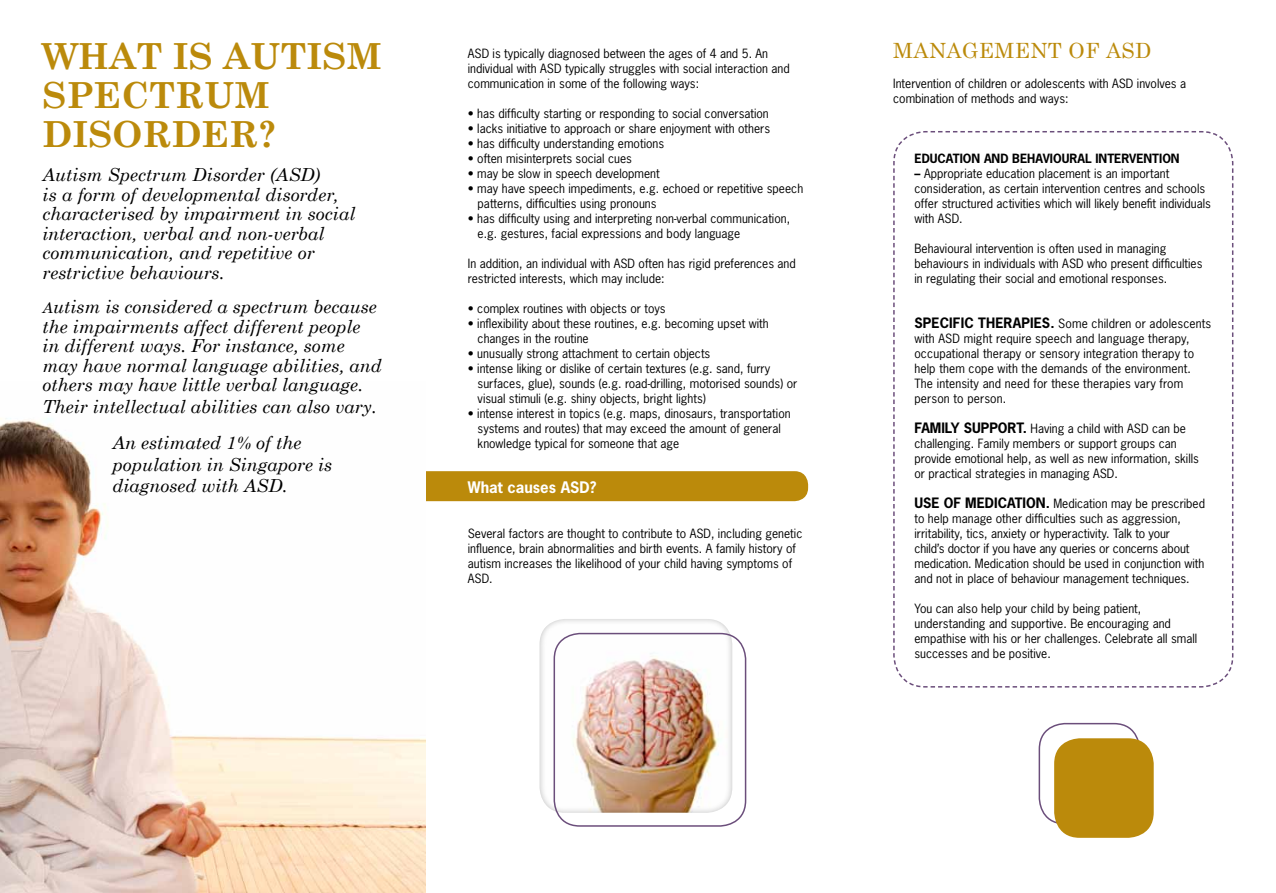
<style>
.page{position:relative;width:1276px;height:893px;background:#fff}
.page>*{position:absolute;margin:0;border:0;box-sizing:border-box;transform-origin:0 0}
.t1{font:700 36px/39px "Century Schoolbook";color:#bb8a0b}
.t2{font:21px "Century Schoolbook";letter-spacing:.02em;color:#bb8a0b}
.t3{font:italic 18px/19.5px "Century Schoolbook";color:#000}
.t4{font:700 15px "News Gothic Std";color:#fff}
.t5{font:700 13.5px "News Gothic Std";letter-spacing:.005em;color:#000}
.t6{font:12px/15px "News Gothic Std";color:#000}
.t7{font:700 12px "News Gothic Std";color:#000}
.s1{font-size:15px}
.s2{font-weight:700}
.s3{font-weight:700;font-size:13.5px}
</style>
<div class="page">
<div style="left:426px;top:471px;width:382px;height:30px;background:#bb8a0b"></div>
<img style="left:0;top:418px;width:425px;height:475px">
<svg style="left:893px;top:131px;width:341px;height:557px"></svg>
<div style="left:539px;top:618px;width:194px;height:195px;background:#000;opacity:.3"></div>
<div style="left:553px;top:633px;width:193px;height:194px;border:2px solid #6b4e7b;border-radius:26px"></div>
<div style="left:1038px;top:723px;width:102px;height:101px;border:2px solid #6b4e7b;border-radius:26px"></div>
<div style="left:1054px;top:738px;width:99px;height:100px;background:#bb8a0b;border-radius:26px"></div>
<h1 class="t1" style="left:43px;top:35px;width:341px">WHAT IS AUTISM<br>SPECTRUM<br>DISORDER?</h1>
<h3 class="t3" style="left:43px;top:164px;width:314px">Autism Spectrum Disorder (ASD)<br>is a form of developmental disorder, characterised by impairment in social interaction, verbal and non-verbal communication, and repetitive or restrictive behaviours.</h3>
<h3 class="t3" style="left:43px;top:296px;width:341px"><span class="s1">A</span>utism is considered a spectrum because the impairments affect different people in different ways. For instance, some may have normal language abilities, and others may have little verbal language.</h3>
<h3 class="t3" style="left:43px;top:387px;width:336px;line-height:36.6px;text-align:center">Their intellectual abilities can also vary.<br>An estimated 1% of the</h3>
<h3 class="t3" style="left:113px;top:453px;width:221px;line-height:21.6px">population in Singapore is diagnosed with ASD.</h3>
<p class="t6" style="left:468px;top:45px;width:323px">ASD is typically diagnosed between the ages of 4 and 5. An individual with ASD typically struggles with social interaction and communication in some of the following ways:</p>
<p class="t6" style="left:468px;top:105px;width:302px">• has difficulty starting or responding to social conversation</p>
<p class="t6" style="left:468px;top:120px;width:304px">• lacks initiative to approach or share enjoyment with others</p>
<p class="t6" style="left:468px;top:135px;width:198px">• has difficulty understanding emotions</p>
<p class="t6" style="left:468px;top:150px;width:166px">• often misinterprets social cues</p>
<p class="t6" style="left:468px;top:165px;width:193px">• may be slow in speech development</p>
<p class="t6" style="left:477px;top:180px;width:327px;text-indent:-10px">• may have speech impediments, e.g. echoed or repetitive speech patterns, difficulties using pronouns</p>
<p class="t6" style="left:477px;top:210px;width:314px;text-indent:-10px">• has difficulty using and interpreting non-verbal communication, e.g. gestures, facial expressions and body language</p>
<p class="t6" style="left:468px;top:255px;width:329px">In addition, an individual with ASD often has rigid preferences and restricted interests, which may include:</p>
<p class="t6" style="left:468px;top:300px;width:199px">• complex routines with objects or toys</p>
<p class="t6" style="left:477px;top:315px;width:293px;text-indent:-10px">• inflexibility about these routines, e.g. becoming upset with changes in the routine</p>
<p class="t6" style="left:468px;top:345px;width:244px">• unusually strong attachment to certain objects</p>
<p class="t6" style="left:477px;top:360px;width:321px;text-indent:-10px">• intense liking or dislike of certain textures (e.g. sand, furry surfaces, glue), sounds (e.g. road-drilling, motorised sounds) or visual stimuli (e.g. shiny objects, bright lights)</p>
<p class="t6" style="left:477px;top:405px;width:314px;text-indent:-10px">• intense interest in topics (e.g. maps, dinosaurs, transportation systems and routes) that may exceed the amount of general knowledge typical for someone that age</p>
<p class="t4" style="left:468px;top:477px;width:130px">WHAT CAUSES ASD?</p>
<p class="t6" style="left:468px;top:525px;width:336px">Several factors are thought to contribute to ASD, including genetic influence, brain abnormalities and birth events. A family history of autism increases the likelihood of your child having symptoms of ASD.</p>
<h2 class="t2" style="left:893px;top:33px;width:260px">MANAGEMENT OF ASD</h2>
<p class="t6" style="left:893px;top:75px;width:294px">Intervention of children or adolescents with ASD involves a combination of methods and ways:</p>
<p class="t7" style="left:914px;top:150px;width:267px">EDUCATION AND BEHAVIOURAL INTERVENTION</p>
<p class="t6" style="left:914px;top:165px;width:298px"><span class="s2">–</span> Appropriate education placement is an important consideration, as certain intervention centres and schools offer structured activities which will likely benefit individuals with ASD.</p>
<p class="t6" style="left:914px;top:240px;width:289px">Behavioural intervention is often used in managing behaviours in individuals with ASD who present difficulties in regulating their social and emotional responses.</p>
<p class="t5" style="left:914px;top:313px;width:17px">SPECI</p>
<p class="t5" style="left:953px;top:313px;width:35px">FIC THERAPIES</p>
<p class="t6" style="left:914px;top:315px;width:298px;text-indent:136px"><span class="s3">.</span> Some children or adolescents with ASD might require speech and language therapy, occupational therapy or sensory integration therapy to help them cope with the demands of the environment.<br>The intensity and need for these therapies vary from person to person.</p>
<p class="t5" style="left:914px;top:418px;width:59px">FAMILY SUPPORT</p>
<p class="t6" style="left:914px;top:420px;width:286px;text-indent:108px"><span class="s3">.</span> Having a child with ASD can be challenging. Family members or support groups can provide emotional help, as well as new information, skills or practical strategies in managing ASD.</p>
<p class="t5" style="left:914px;top:493px;width:71px">USE OF MEDICATION</p>
<p class="t6" style="left:914px;top:495px;width:292px;text-indent:131px"><span class="s3">.</span> Medication may be prescribed to help manage other difficulties such as aggression, irritability, tics, anxiety or hyperactivity. Talk to your<br>child’s doctor if you have any queries or concerns about medication. Medication should be used in conjunction with and not in place of behaviour management techniques.</p>
<p class="t6" style="left:914px;top:600px;width:284px">You can also help your child by being patient, understanding and supportive. Be encouraging and empathise with his or her challenges. Celebrate all small successes and be positive.</p>
</div>
